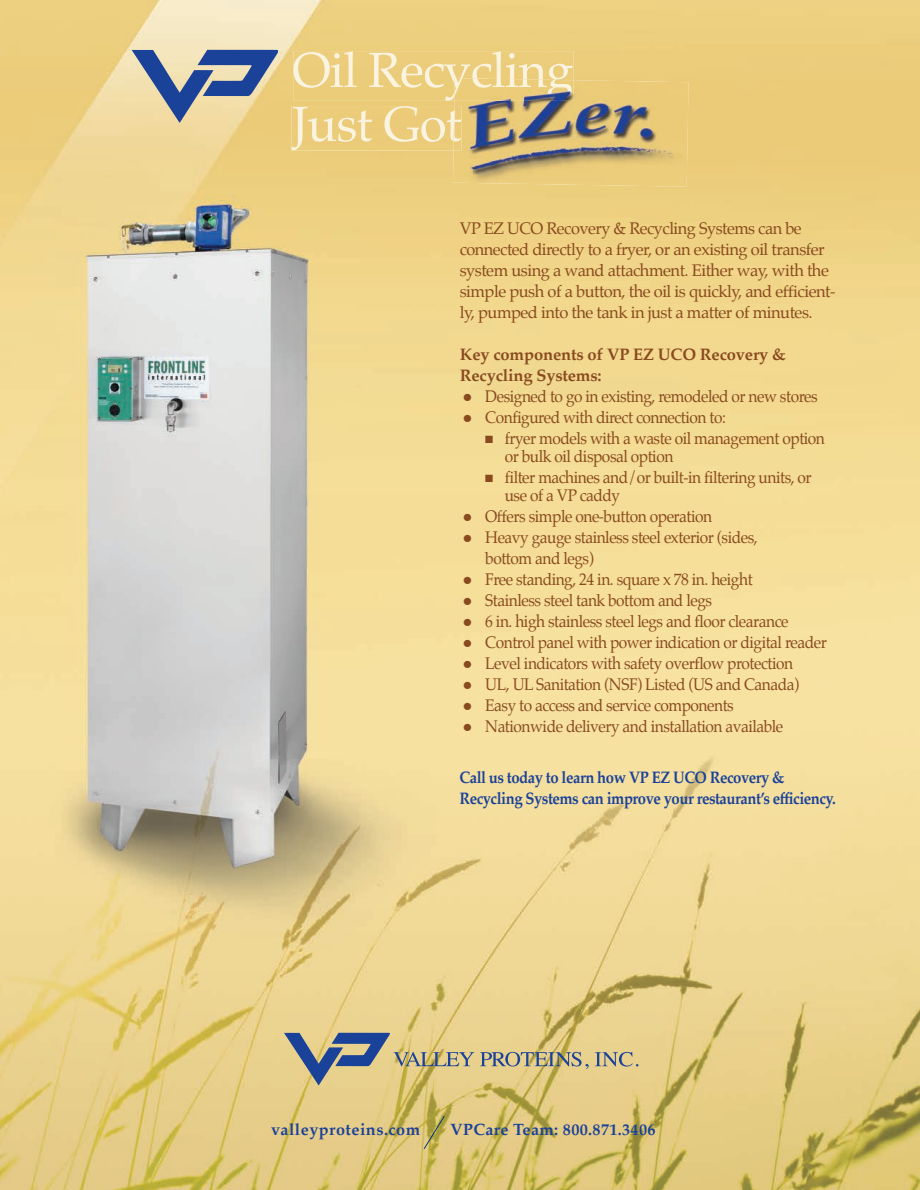
<style>
.page{position:relative;width:920px;height:1190px;background:#fff}
.page>*{position:absolute;margin:0;border:0;box-sizing:border-box;transform-origin:0 0}
.t1{font:16.5px/18px "Palatino";letter-spacing:-.03em;color:#894a1f;scale:.94 1}
.t2{font:16.5px/21px "Palatino";letter-spacing:-.03em;color:#894a1f}
.t3{font:700 16.5px/21px "Palatino";letter-spacing:-.03em;color:#1b4299;scale:.9 1}
.t4{font:700 16.5px/21px "Palatino";letter-spacing:-.01em;color:#894a1f}
.t5{font:700 16.2px "Palatino";letter-spacing:.025em;color:#1b4299}
.s1{font-weight:700;font-size:25.5px}
</style>
<div class="page">
<img style="left:0;top:0;width:920px;height:1190px">
<svg style="left:284px;top:1033px;width:190px;height:52px;background:#b4ab8b"></svg>
<svg style="left:480px;top:1052px;width:109px;height:17px;background:#ada689"></svg>
<svg style="left:595px;top:1052px;width:43px;height:15px"></svg>
<svg style="left:423px;top:1115px;width:22px;height:35px"></svg>
<img style="left:293px;top:51px;width:281px;height:50px">
<img style="left:291px;top:106px;width:162px;height:45px">
<svg style="left:132px;top:50px;width:146px;height:73px;background:#a1a2a0"></svg>
<img style="left:453px;top:80px;width:236px;height:107px">
<img style="left:454px;top:78px;width:120px;height:23px">
<img style="left:454px;top:106px;width:7px;height:45px">
<p class="t2" style="left:460px;top:218px;width:377px">VP EZ UCO Recovery &amp; Recycling Systems can be connected directly to a fryer, or an existing oil transfer system using a wand attachment. Either way, with the simple push of a button, the oil is quickly, and efficient&shy;ly, pumped into the tank in just a matter of minutes.</p>
<p class="t4" style="left:460px;top:344px;width:328px">Key components of VP EZ UCO Recovery &amp;<br>Recycling Systems:</p>
<p class="t1" style="left:460px;top:388px;width:382px"><span class="s1">•</span> Designed to go in existing, remodeled or new stores</p>
<p class="t1" style="left:460px;top:409px;width:285px"><span class="s1">•</span> Configured with direct connection to:</p>
<p class="t1" style="left:505px;top:430px;width:342px;text-indent:-20px">■ fryer models with a waste oil management option or bulk oil disposal option</p>
<p class="t1" style="left:505px;top:469px;width:328px;text-indent:-20px">■ filter machines and/or built-in filtering units, or use of a VP caddy</p>
<p class="t1" style="left:460px;top:508px;width:270px"><span class="s1">•</span> Offers simple one-button operation</p>
<p class="t1" style="left:485px;top:527px;width:291px;line-height:21px;text-indent:-26px"><span class="s1">•</span> Heavy gauge stainless steel exterior (sides, bottom and legs)</p>
<p class="t1" style="left:460px;top:571px;width:313px"><span class="s1">•</span> Free standing, 24 in. square x 78 in. height</p>
<p class="t1" style="left:460px;top:592px;width:270px"><span class="s1">•</span> Stainless steel tank bottom and legs</p>
<p class="t1" style="left:460px;top:613px;width:351px"><span class="s1">•</span> 6 in. high stainless steel legs and floor clearance</p>
<p class="t1" style="left:460px;top:634px;width:392px"><span class="s1">•</span> Control panel with power indication or digital reader</p>
<p class="t1" style="left:460px;top:655px;width:356px"><span class="s1">•</span> Level indicators with safety overflow protection</p>
<p class="t1" style="left:460px;top:676px;width:363px"><span class="s1">•</span> UL, UL Sanitation (NSF) Listed (US and Canada)</p>
<p class="t1" style="left:460px;top:697px;width:293px"><span class="s1">•</span> Easy to access and service components</p>
<p class="t1" style="left:460px;top:718px;width:346px"><span class="s1">•</span> Nationwide delivery and installation available</p>
<p class="t3" style="left:459px;top:767px;width:420px">Call us today to learn how VP EZ UCO Recovery &amp;<br>Recycling Systems can improve your restaurant’s efficiency.</p>
<p class="t5" style="left:271px;top:1116px;width:151px">valleyproteins.com</p>
<p class="t5" style="left:450px;top:1116px;width:207px">VPCare Team: 800.871.3406</p>
</div>
